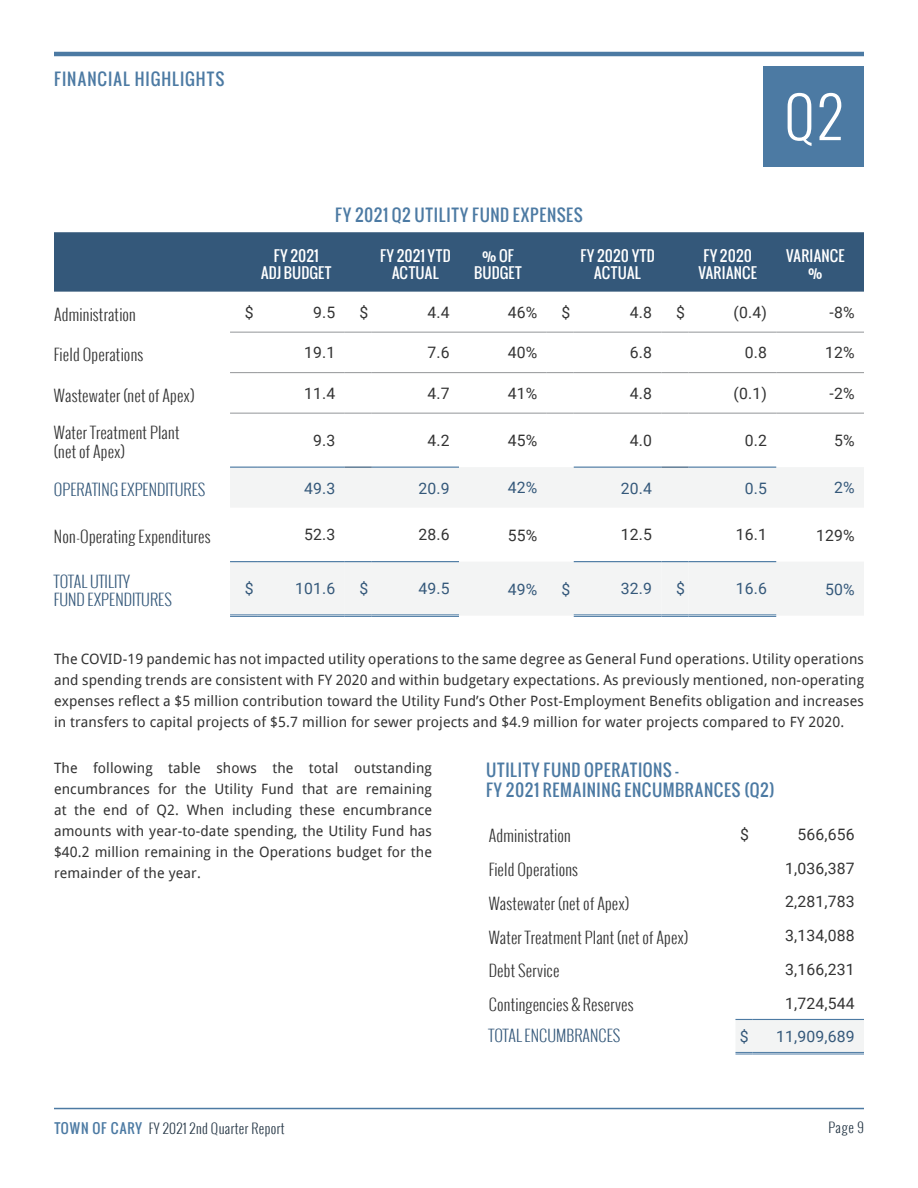
<style>
.page{position:relative;width:918px;height:1188px;background:#fff}
.page>*{position:absolute;margin:0;border:0;box-sizing:border-box;transform-origin:0 0}
.t1{font:300 55.5px "Oswald";color:#fff}
.t2{font:16.5px/19.8px "Oswald";letter-spacing:.025em;color:#4c7aa3}
.t3{font:16.5px "Oswald";letter-spacing:.05em;color:#4c7aa3}
.t4{font:300 15.75px/18.9px "Oswald";letter-spacing:.01em;color:#333}
.t5{font:15.75px "Roboto";letter-spacing:.01em;color:#333}
.t6{font:300 15.75px/18px "Oswald";color:#34587a}
.t7{font:15.75px "Roboto";letter-spacing:.01em;color:#34587a}
.t8{font:14.7px/17.5px "Oswald";color:#fff;text-align:center}
.t9{font:14.25px/21px "Droid Sans";letter-spacing:.01em;color:#333;text-align:justify}
.t10{font:300 13.5px "Oswald";letter-spacing:.025em;color:#273847}
.s1{font-weight:400;color:#4c7aa3}
</style>
<div class="page">
<hr style="left:54px;top:1108px;width:810px;height:1px;background:#4c7aa3">
<hr style="left:54px;top:52px;width:810px;height:4px;background:#4c7aa3">
<div style="left:764px;top:67px;width:100px;height:100px;background:#4c7aa3"></div>
<div style="left:54px;top:232px;width:810px;height:60px;background:#34587a"></div>
<div style="left:230px;top:467px;width:634px;height:40px;background:#f3f4f4"></div>
<hr style="left:257px;top:467px;width:88px;height:1px;background:#4c7aa3">
<hr style="left:372px;top:467px;width:87px;height:1px;background:#4c7aa3">
<hr style="left:574px;top:467px;width:88px;height:1px;background:#4c7aa3">
<hr style="left:688px;top:467px;width:88px;height:1px;background:#4c7aa3">
<svg style="left:230px;top:467px;width:27px;height:1px"></svg>
<div style="left:230px;top:561px;width:634px;height:56px;background:#f3f4f4"></div>
<hr style="left:688px;top:561px;width:88px;height:1px;background:#4c7aa3">
<svg style="left:345px;top:467px;width:27px;height:1px"></svg>
<svg style="left:662px;top:467px;width:26px;height:1px"></svg>
<svg style="left:230px;top:332px;width:27px;height:1px"></svg>
<hr style="left:257px;top:332px;width:88px;height:1px;background:#939598">
<svg style="left:345px;top:332px;width:27px;height:1px"></svg>
<hr style="left:372px;top:332px;width:87px;height:1px;background:#939598">
<hr style="left:459px;top:332px;width:88px;height:1px;background:#939598">
<svg style="left:547px;top:332px;width:27px;height:1px"></svg>
<hr style="left:574px;top:332px;width:88px;height:1px;background:#939598">
<svg style="left:662px;top:332px;width:26px;height:1px"></svg>
<hr style="left:688px;top:332px;width:88px;height:1px;background:#939598">
<hr style="left:776px;top:332px;width:88px;height:1px;background:#939598">
<svg style="left:230px;top:372px;width:27px;height:1px"></svg>
<hr style="left:257px;top:372px;width:88px;height:1px;background:#939598">
<svg style="left:345px;top:372px;width:27px;height:1px"></svg>
<hr style="left:372px;top:372px;width:87px;height:1px;background:#939598">
<hr style="left:459px;top:372px;width:88px;height:1px;background:#939598">
<svg style="left:547px;top:372px;width:27px;height:1px"></svg>
<hr style="left:574px;top:372px;width:88px;height:1px;background:#939598">
<svg style="left:662px;top:372px;width:26px;height:1px"></svg>
<hr style="left:688px;top:372px;width:88px;height:1px;background:#939598">
<hr style="left:776px;top:372px;width:88px;height:1px;background:#939598">
<svg style="left:230px;top:413px;width:27px;height:1px"></svg>
<hr style="left:257px;top:413px;width:88px;height:1px;background:#939598">
<svg style="left:345px;top:413px;width:27px;height:1px"></svg>
<hr style="left:372px;top:413px;width:87px;height:1px;background:#939598">
<hr style="left:459px;top:413px;width:88px;height:1px;background:#939598">
<svg style="left:547px;top:413px;width:27px;height:1px"></svg>
<hr style="left:574px;top:413px;width:88px;height:1px;background:#939598">
<svg style="left:662px;top:413px;width:26px;height:1px"></svg>
<hr style="left:688px;top:413px;width:88px;height:1px;background:#939598">
<hr style="left:776px;top:413px;width:88px;height:1px;background:#939598">
<svg style="left:735px;top:1019px;width:129px;height:36px"></svg>
<hr style="left:752px;top:1019px;width:112px;height:1px;background:#4c7aa3">
<p class="t3" style="left:54px;top:67px;width:172px">FINANCIAL HIGHLIGHTS</p>
<p class="t2" style="left:335px;top:205px;width:249px">FY 2021 Q2 UTILITY FUND EXPENSES</p>
<h1 class="t1" style="left:784px;top:79px;width:60px">Q2</h1>
<p class="t8" style="left:261px;top:246px;width:73px">FY 2021<br>ADJ BUDGET</p>
<p class="t8" style="left:380px;top:246px;width:72px">FY 2021 YTD<br>ACTUAL</p>
<p class="t8" style="left:474px;top:246px;width:49px">% OF<br>BUDGET</p>
<p class="t8" style="left:581px;top:246px;width:76px">FY 2020 YTD<br>ACTUAL</p>
<p class="t8" style="left:698px;top:246px;width:61px">FY 2020<br>VARIANCE</p>
<p class="t8" style="left:786px;top:246px;width:61px">VARIANCE %</p>
<p class="t4" style="left:54px;top:304px;width:84px">Administration</p>
<p class="t5" style="left:245px;top:301px;width:10px">$</p>
<p class="t5" style="left:313px;top:301px;width:24px">9.5</p>
<p class="t5" style="left:360px;top:301px;width:10px">$</p>
<p class="t5" style="left:427px;top:301px;width:24px">4.4</p>
<p class="t5" style="left:508px;top:301px;width:31px">46%</p>
<p class="t5" style="left:562px;top:301px;width:10px">$</p>
<p class="t5" style="left:630px;top:301px;width:24px">4.8</p>
<p class="t5" style="left:676px;top:301px;width:10px">$</p>
<p class="t5" style="left:734px;top:301px;width:35px">(0.4)</p>
<p class="t5" style="left:830px;top:301px;width:27px">-8%</p>
<p class="t4" style="left:54px;top:345px;width:91px">Field Operations</p>
<p class="t5" style="left:304px;top:342px;width:33px">19.1</p>
<p class="t5" style="left:427px;top:342px;width:24px">7.6</p>
<p class="t5" style="left:508px;top:342px;width:31px">40%</p>
<p class="t5" style="left:630px;top:342px;width:24px">6.8</p>
<p class="t5" style="left:745px;top:342px;width:24px">0.8</p>
<p class="t5" style="left:825px;top:342px;width:31px">12%</p>
<p class="t4" style="left:54px;top:385px;width:142px">Wastewater (net of Apex)</p>
<p class="t5" style="left:304px;top:382px;width:33px">11.4</p>
<p class="t5" style="left:427px;top:382px;width:24px">4.7</p>
<p class="t5" style="left:508px;top:382px;width:31px">41%</p>
<p class="t5" style="left:630px;top:382px;width:24px">4.8</p>
<p class="t5" style="left:734px;top:382px;width:35px">(0.1)</p>
<p class="t5" style="left:830px;top:382px;width:27px">-2%</p>
<p class="t4" style="left:54px;top:423px;width:127px">Water Treatment Plant (net of Apex)</p>
<p class="t5" style="left:313px;top:429px;width:24px">9.3</p>
<p class="t5" style="left:427px;top:429px;width:24px">4.2</p>
<p class="t5" style="left:508px;top:429px;width:31px">45%</p>
<p class="t5" style="left:630px;top:429px;width:24px">4.0</p>
<p class="t5" style="left:745px;top:429px;width:24px">0.2</p>
<p class="t5" style="left:834px;top:429px;width:22px">5%</p>
<p class="t6" style="left:54px;top:480px;width:153px">OPERATING EXPENDITURES</p>
<p class="t7" style="left:304px;top:477px;width:33px">49.3</p>
<p class="t7" style="left:418px;top:477px;width:33px">20.9</p>
<p class="t7" style="left:508px;top:477px;width:31px">42%</p>
<p class="t7" style="left:621px;top:477px;width:33px">20.4</p>
<p class="t7" style="left:745px;top:477px;width:24px">0.5</p>
<p class="t7" style="left:834px;top:477px;width:22px">2%</p>
<p class="t4" style="left:54px;top:527px;width:158px">Non-Operating Expenditures</p>
<p class="t5" style="left:304px;top:524px;width:33px">52.3</p>
<p class="t5" style="left:418px;top:524px;width:33px">28.6</p>
<p class="t5" style="left:508px;top:524px;width:31px">55%</p>
<p class="t5" style="left:621px;top:524px;width:33px">12.5</p>
<p class="t5" style="left:736px;top:524px;width:33px">16.1</p>
<p class="t5" style="left:816px;top:524px;width:40px">129%</p>
<p class="t6" style="left:54px;top:573px;width:120px">TOTAL UTILITY<br>FUND EXPENDITURES</p>
<p class="t7" style="left:245px;top:578px;width:10px">$</p>
<p class="t7" style="left:295px;top:578px;width:42px">101.6</p>
<p class="t7" style="left:360px;top:578px;width:10px">$</p>
<p class="t7" style="left:418px;top:578px;width:33px">49.5</p>
<p class="t7" style="left:508px;top:578px;width:31px">49%</p>
<p class="t7" style="left:561px;top:578px;width:10px">$</p>
<p class="t7" style="left:621px;top:578px;width:33px">32.9</p>
<p class="t7" style="left:676px;top:578px;width:10px">$</p>
<p class="t7" style="left:736px;top:578px;width:33px">16.6</p>
<p class="t7" style="left:825px;top:578px;width:31px">50%</p>
<p class="t9" style="left:54px;top:648px;width:812px">The COVID-19 pandemic has not impacted utility operations to the same degree as General Fund operations. Utility operations and spending trends are consistent with FY 2020 and within budgetary expectations. As previously mentioned, non-operating expenses reflect a $5 million contribution toward the Utility Fund’s Other Post-Employment Benefits obligation and increases in transfers to capital projects of $5.7 million for sewer projects and $4.9 million for water projects compared to FY 2020.</p>
<p class="t2" style="left:486px;top:760px;width:290px">UTILITY FUND OPERATIONS -<br>FY 2021 REMAINING ENCUMBRANCES (Q2)</p>
<p class="t4" style="left:489px;top:826px;width:84px">Administration</p>
<p class="t5" style="left:740px;top:823px;width:10px">$</p>
<p class="t5" style="left:798px;top:823px;width:59px">566,656</p>
<p class="t4" style="left:489px;top:860px;width:91px">Field Operations</p>
<p class="t5" style="left:785px;top:857px;width:71px">1,036,387</p>
<p class="t4" style="left:489px;top:894px;width:142px">Wastewater (net of Apex)</p>
<p class="t5" style="left:785px;top:891px;width:71px">2,281,783</p>
<p class="t4" style="left:489px;top:928px;width:201px">Water Treatment Plant (net of Apex)</p>
<p class="t5" style="left:785px;top:924px;width:71px">3,134,088</p>
<p class="t4" style="left:489px;top:961px;width:72px">Debt Service</p>
<p class="t5" style="left:785px;top:958px;width:71px">3,166,231</p>
<p class="t4" style="left:489px;top:995px;width:146px">Contingencies &amp; Reserves</p>
<p class="t5" style="left:785px;top:992px;width:71px">1,724,544</p>
<p class="t6" style="left:489px;top:1026px;width:133px">TOTAL ENCUMBRANCES</p>
<p class="t7" style="left:740px;top:1026px;width:10px">$</p>
<p class="t7" style="left:776px;top:1026px;width:80px">11,909,689</p>
<p class="t9" style="left:54px;top:757px;width:380px">The following table shows the total outstanding encumbrances for the Utility Fund that are remaining at the end of Q2. When including these encumbrance amounts with year-to-date spending, the Utility Fund has $40.2 million remaining in the Operations budget for the remainder of the year.</p>
<p class="t10" style="left:54px;top:1119px;width:232px"><span class="s1">TOWN OF CARY</span> FY 2021 2nd Quarter Report</p>
<p class="t10" style="left:828px;top:1118px;width:37px">Page 9</p>
</div>
